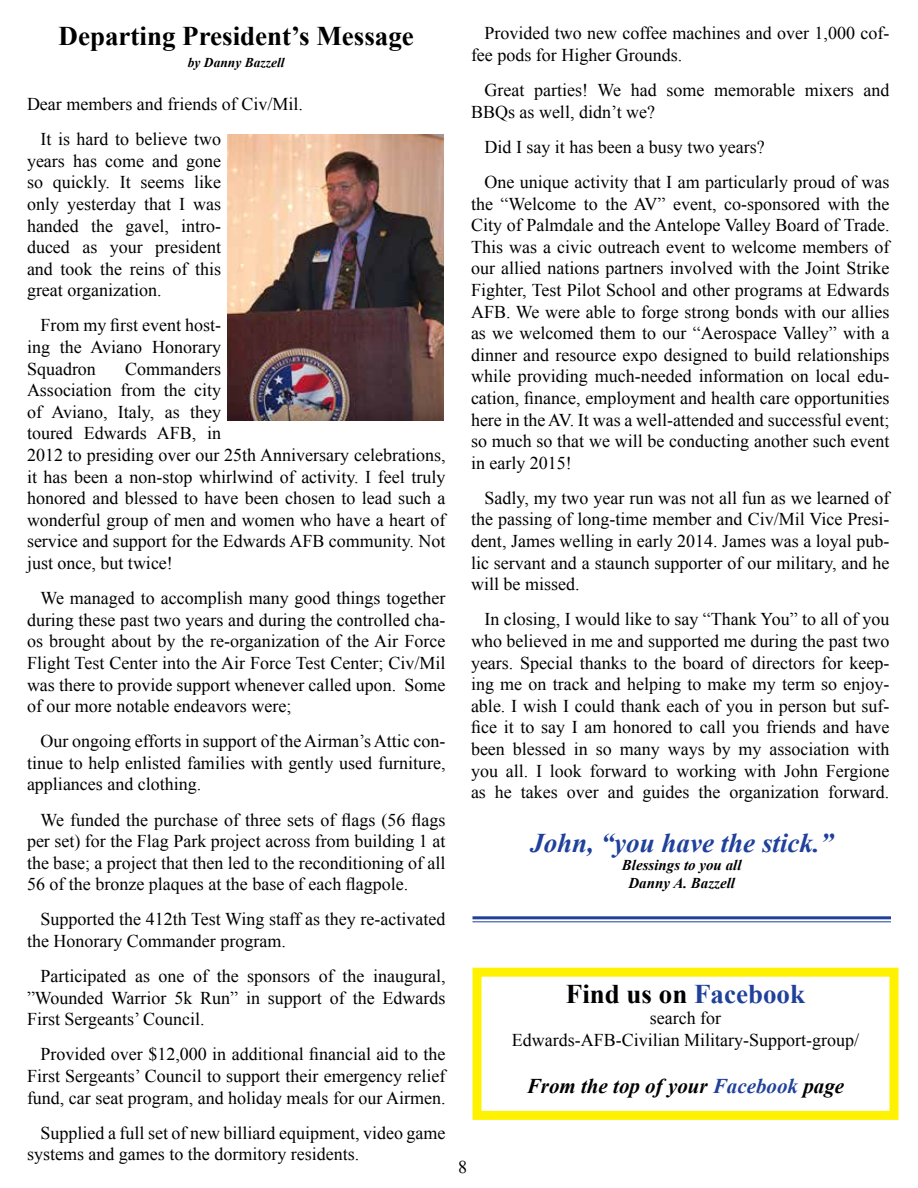
<style>
.page{position:relative;width:918px;height:1188px;background:#fff}
.page>*{position:absolute;margin:0;border:0;box-sizing:border-box;transform-origin:0 0}
.t1{font:700 27px "Times New Roman";color:#000}
.t2{font:italic 700 27px "Times New Roman";color:#20419b}
.t3{font:italic 700 21px "Times New Roman";color:#000}
.t4{font:18px/21.6px "Times New Roman";color:#000;text-align:justify}
.t5{font:italic 700 15px/18px "Times New Roman";color:#000;text-align:center}
.t6{font:italic 700 13.5px "Times New Roman";color:#000}
.s1{color:#20419b}
</style>
<div class="page">
<hr style="left:472px;top:916px;width:419px;height:3px;background:#20419b">
<hr style="left:472px;top:921px;width:419px;height:1px;background:#20419b">
<div style="left:472px;top:968px;width:426px;height:152px;border:9px solid #fff200"></div>
<img style="left:228px;top:135px;width:216px;height:286px">
<h1 class="t1" style="left:59px;top:18px;width:357px">Departing President’s Message</h1>
<p class="t6" style="left:188px;top:53px;width:98px">by Danny Bazzell</p>
<p class="t4" style="left:40px;top:86px;width:264px;line-height:35.1px;text-indent:-14px">Dear members and friends of Civ/Mil.<br>It is hard to believe two</p>
<p class="t4" style="left:27px;top:150px;width:196px">years has come and gone so quickly. It seems like only yesterday that I was handed the gavel, intro&shy;duced as your president and took the reins of this great organization.</p>
<p class="t4" style="left:27px;top:314px;width:196px;text-indent:14px">From my first event host&shy;ing the Aviano Honorary Squadron</p>
<p class="t4" style="left:27px;top:358px;width:420px;text-align:left;text-indent:98px">Commanders<br>Association from the city<br>of Aviano, Italy, as they<br>toured Edwards AFB, in<br>2012 to presiding over our 25th Anniversary celebrations, it has been a non-stop whirlwind of activity. I feel truly honored and blessed to have been chosen to lead such a wonderful group of men and women who have a heart of service and support for the Edwards AFB community. Not just once, but twice!</p>
<p class="t4" style="left:27px;top:587px;width:420px;text-indent:14px">We managed to accomplish many good things together during these past two years and during the controlled cha&shy;os brought about by the re-organization of the Air Force Flight Test Center into the Air Force Test Center; Civ/Mil was there to provide support whenever called upon. Some of our more notable endeavors were;</p>
<p class="t4" style="left:27px;top:730px;width:420px;text-indent:14px">Our ongoing efforts in support of the Airman’s Attic con&shy;tinue to help enlisted families with gently used furniture, appliances and clothing.</p>
<p class="t4" style="left:27px;top:808px;width:420px;text-indent:14px">We funded the purchase of three sets of flags (56 flags per set) for the Flag Park project across from building 1 at the base; a project that then led to the reconditioning of all 56 of the bronze plaques at the base of each flagpole.</p>
<p class="t4" style="left:27px;top:908px;width:420px;text-indent:14px">Supported the 412th Test Wing staff as they re-activated the Honorary Commander program.</p>
<p class="t4" style="left:27px;top:965px;width:420px;text-indent:14px">Participated as one of the sponsors of the inaugural, ”Wounded Warrior 5k Run” in support of the Edwards First Sergeants’ Council.</p>
<p class="t4" style="left:27px;top:1043px;width:420px;text-indent:14px">Provided over $12,000 in additional financial aid to the First Sergeants’ Council to support their emergency relief fund, car seat program, and holiday meals for our Airmen.</p>
<p class="t4" style="left:27px;top:1122px;width:420px;text-indent:14px">Supplied a full set of new billiard equipment, video game systems and games to the dormitory residents.</p>
<p class="t4" style="left:471px;top:22px;width:420px;text-indent:14px">Provided two new coffee machines and over 1,000 cof&shy;fee pods for Higher Grounds.</p>
<p class="t4" style="left:471px;top:79px;width:420px;text-indent:14px">Great parties! We had some memorable mixers and<br>BBQs as well, didn’t we?</p>
<p class="t4" style="left:485px;top:129px;width:406px;line-height:35.1px">Did I say it has been a busy two years?<br>One unique activity that I am particularly proud of was</p>
<p class="t4" style="left:471px;top:192px;width:420px">the “Welcome to the AV” event, co-sponsored with the City of Palmdale and the Antelope Valley Board of Trade.<br>This was a civic outreach event to welcome members of our allied nations partners involved with the Joint Strike Fighter, Test Pilot School and other programs at Edwards AFB. We were able to forge strong bonds with our allies as we welcomed them to our “Aerospace Valley” with a dinner and resource expo designed to build relationships while providing much-needed information on local edu&shy;cation, finance, employment and health care opportunities here in the AV. It was a well-attended and successful event; so much so that we will be conducting another such event in early 2015!</p>
<p class="t4" style="left:471px;top:487px;width:420px;text-indent:14px">Sadly, my two year run was not all fun as we learned of the passing of long-time member and Civ/Mil Vice Presi&shy;dent, James welling in early 2014. James was a loyal pub&shy;lic servant and a staunch supporter of our military, and he will be missed.</p>
<p class="t4" style="left:471px;top:608px;width:420px;text-indent:14px">In closing, I would like to say “Thank You” to all of you who believed in me and supported me during the past two years. Special thanks to the board of directors for keep&shy;ing me on track and helping to make my term so enjoy&shy;able. I wish I could thank each of you in person but suf&shy;fice it to say I am honored to call you friends and have been blessed in so many ways by my association with you all. I look forward to working with John Fergione as he takes over and guides the organization forward.</p>
<h1 class="t2" style="left:530px;top:824px;width:305px">John, “you have the stick.”</h1>
<p class="t5" style="left:622px;top:856px;width:121px">Blessings to you all<br>Danny A. Bazzell</p>
<p class="t4" style="left:458px;top:1156px;width:10px">8</p>
<h1 class="t1" style="left:566px;top:975px;width:241px">Find us on <span class="s1">Facebook</span></h1>
<p class="t4" style="left:512px;top:1007px;width:349px;text-align:center">search for<br>Edwards-AFB-Civilian Military-Support-group/</p>
<p class="t3" style="left:527px;top:1071px;width:319px">From the top of your <span class="s1">Facebook</span> page</p>
</div>
